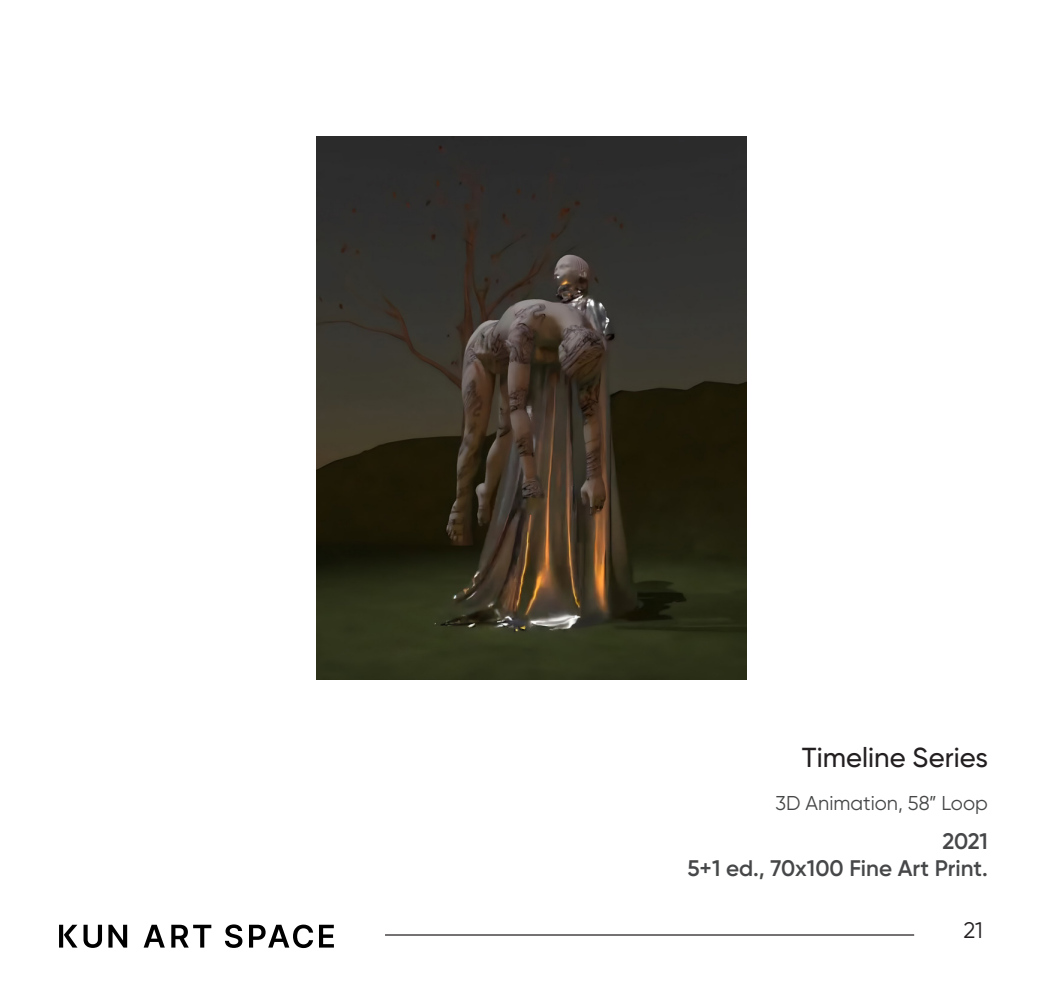
<style>
.page{position:relative;width:1063px;height:993px;background:#fff}
.page>*{position:absolute;margin:0;border:0;box-sizing:border-box;transform-origin:0 0}
.t1{font:500 27.5px "Gilroy";color:#231f20}
.t2{font:600 22.5px "Gilroy";color:#464748}
.t3{font:22.5px "Gilroy";color:#231f20}
.t4{font:20px "Gilroy";color:#464748}
</style>
<div class="page">
<svg style="left:84px;top:924px;width:18px;height:23px"></svg>
<svg style="left:108px;top:924px;width:19px;height:23px"></svg>
<svg style="left:144px;top:924px;width:21px;height:23px"></svg>
<svg style="left:171px;top:924px;width:40px;height:23px"></svg>
<svg style="left:225px;top:924px;width:17px;height:23px"></svg>
<svg style="left:249px;top:924px;width:64px;height:23px"></svg>
<svg style="left:319px;top:924px;width:15px;height:23px"></svg>
<svg style="left:59px;top:924px;width:18px;height:23px"></svg>
<hr style="left:385px;top:934px;width:529px;height:1px;background:#231f20">
<img style="left:316px;top:136px;width:431px;height:543px">
<p class="t1" style="left:802px;top:740px;width:187px">Timeline Series</p>
<p class="t4" style="left:776px;top:790px;width:214px">3D Animation, 58” Loop</p>
<p class="t2" style="left:942px;top:826px;width:47px">2021</p>
<p class="t2" style="left:687px;top:853px;width:302px">5+1 ed., 70x100 Fine Art Print.</p>
<p class="t3" style="left:963px;top:916px;width:21px">21</p>
</div>
